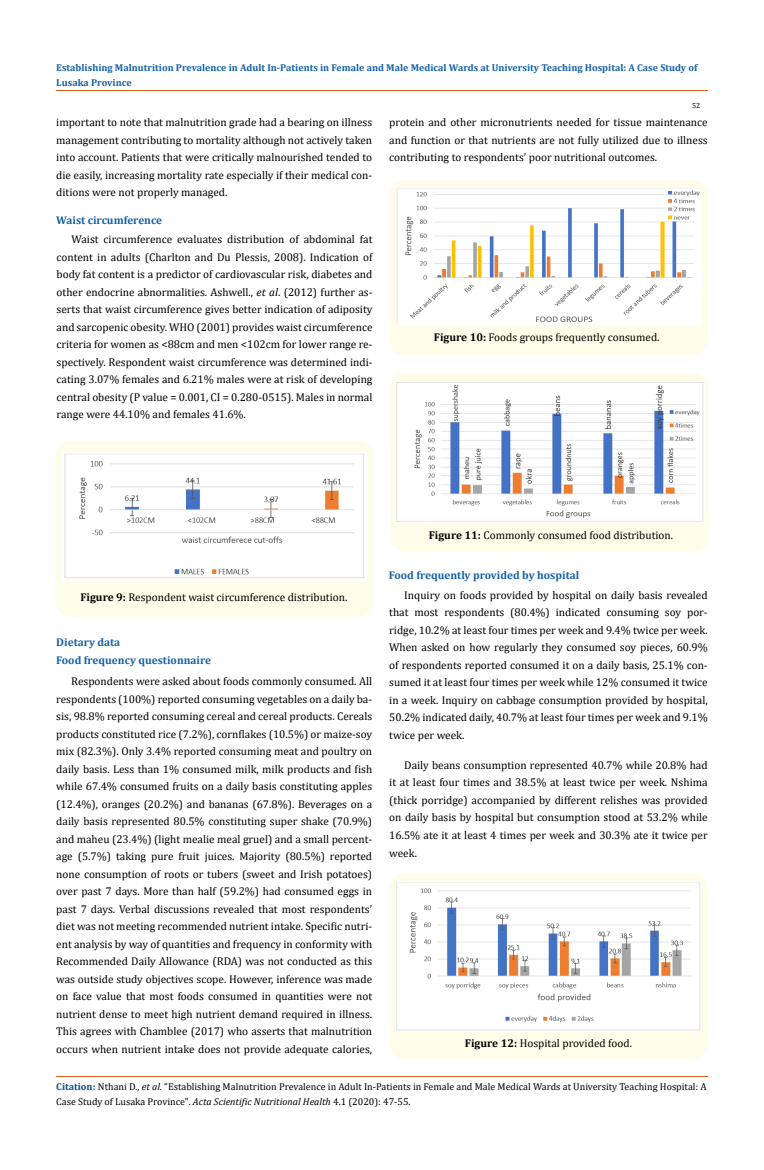
<style>
.page{position:relative;width:764px;height:1170px;background:#fff}
.page>*{position:absolute;margin:0;border:0;box-sizing:border-box;transform-origin:0 0}
.t1{font:11.25px/17.5px "Cambria";color:#000;text-align:justify}
.t2{font:700 11.25px/17.5px "Cambria";color:#1560a6}
.t3{font:10px/15px "Cambria";color:#000}
.t4{font:700 10px/15px "Cambria";color:#1560a6}
.t5{font:7.5px "Cambria";color:#000}
.s1{font-style:italic}
.s2{font-weight:700}
.s3{font-weight:700;color:#035089}
</style>
<div class="page">
<hr style="left:56px;top:91px;width:651px;height:1px;background:#e05d1a">
<div style="left:55px;top:441px;width:319px;height:175px;background:#fffde9;border-radius:15px"></div>
<img style="left:62px;top:452px;width:306px;height:130px">
<div style="left:389px;top:180px;width:318px;height:175px;background:#fffde9;border-radius:15px"></div>
<img style="left:396px;top:188px;width:306px;height:137px">
<div style="left:390px;top:373px;width:319px;height:179px;background:#fffde9;border-radius:15px"></div>
<img style="left:395px;top:381px;width:309px;height:142px">
<div style="left:389px;top:874px;width:318px;height:185px;background:#fffde9;border-radius:15px"></div>
<img style="left:396px;top:881px;width:305px;height:149px">
<hr style="left:56px;top:1077px;width:651px;height:1px;background:#e05d1a">
<p class="t4" style="left:56px;top:59px;width:642px">Establishing Malnutrition Prevalence in Adult In-Patients in Female and Male Medical Wards at University Teaching Hospital: A Case Study of<br>Lusaka Province</p>
<p class="t1" style="left:56px;top:114px;width:317px">important to note that malnutrition grade had a bearing on illness management contributing to mortality although not actively taken into account. Patients that were critically malnourished tended to die easily, increasing mortality rate especially if their medical con&shy;ditions were not properly managed.</p>
<p class="t1" style="left:57px;top:231px;width:317px;text-indent:15px">Waist circumference evaluates distribution of abdominal fat content in adults (Charlton and Du Plessis, 2008). Indication of body fat content is a predictor of cardiovascular risk, diabetes and other endocrine abnormalities. Ashwell., <span class="s1">et al</span>. (2012) further as&shy;serts that waist circumference gives better indication of adiposity and sarcopenic obesity. WHO (2001) provides waist circumference criteria for women as &lt;88cm and men &lt;102cm for lower range re&shy;spectively. Respondent waist circumference was determined indi&shy;cating 3.07% females and 6.21% males were at risk of developing central obesity (P value = 0.001, CI = 0.280-0515). Males in normal range were 44.10% and females 41.6%.</p>
<p class="t2" style="left:56px;top:211px;width:107px">Waist circumference</p>
<p class="t5" style="left:692px;top:101px;width:10px">52</p>
<p class="t1" style="left:389px;top:114px;width:320px">protein and other micronutrients needed for tissue maintenance and function or that nutrients are not fully utilized due to illness contributing to respondents’ poor nutritional outcomes.</p>
<p class="t1" style="left:434px;top:329px;width:227px"><span class="s2">Figure 10:</span> Foods groups frequently consumed.</p>
<p class="t1" style="left:80px;top:588px;width:268px"><span class="s2">Figure 9:</span> Respondent waist circumference distribution.</p>
<p class="t2" style="left:56px;top:633px;width:156px">Dietary data<br>Food frequency questionnaire</p>
<p class="t1" style="left:56px;top:672px;width:317px;text-indent:15px">Respondents were asked about foods commonly consumed. All respondents (100%) reported consuming vegetables on a daily ba&shy;sis, 98.8% reported consuming cereal and cereal products. Cereals products constituted rice (7.2%), cornflakes (10.5%) or maize-soy mix (82.3%). Only 3.4% reported consuming meat and poultry on daily basis. Less than 1% consumed milk, milk products and fish while 67.4% consumed fruits on a daily basis constituting apples (12.4%), oranges (20.2%) and bananas (67.8%). Beverages on a daily basis represented 80.5% constituting super shake (70.9%) and maheu (23.4%) (light mealie meal gruel) and a small percent&shy;age (5.7%) taking pure fruit juices. Majority (80.5%) reported none consumption of roots or tubers (sweet and Irish potatoes) over past 7 days. More than half (59.2%) had consumed eggs in past 7 days. Verbal discussions revealed that most respondents’ diet was not meeting recommended nutrient intake. Specific nutri&shy;ent analysis by way of quantities and frequency in conformity with Recommended Daily Allowance (RDA) was not conducted as this was outside study objectives scope. However, inference was made on face value that most foods consumed in quantities were not nutrient dense to meet high nutrient demand required in illness.<br>This agrees with Chamblee (2017) who asserts that malnutrition occurs when nutrient intake does not provide adequate calories,</p>
<p class="t1" style="left:429px;top:526px;width:246px"><span class="s2">Figure 11:</span> Commonly consumed food distribution.</p>
<p class="t2" style="left:389px;top:566px;width:192px">Food frequently provided by hospital</p>
<p class="t1" style="left:389px;top:586px;width:320px;text-indent:15px">Inquiry on foods provided by hospital on daily basis revealed that most respondents (80.4%) indicated consuming soy por&shy;ridge, 10.2% at least four times per week and 9.4% twice per week.<br>When asked on how regularly they consumed soy pieces, 60.9% of respondents reported consumed it on a daily basis, 25.1% con&shy;sumed it at least four times per week while 12% consumed it twice in a week. Inquiry on cabbage consumption provided by hospital, 50.2% indicated daily, 40.7% at least four times per week and 9.1% twice per week.</p>
<p class="t1" style="left:389px;top:756px;width:320px;text-indent:15px">Daily beans consumption represented 40.7% while 20.8% had it at least four times and 38.5% at least twice per week. Nshima (thick porridge) accompanied by different relishes was provided on daily basis by hospital but consumption stood at 53.2% while 16.5% ate it at least 4 times per week and 30.3% ate it twice per week.</p>
<p class="t1" style="left:465px;top:1034px;width:169px"><span class="s2">Figure 12:</span> Hospital provided food.</p>
<p class="t3" style="left:56px;top:1079px;width:652px"><span class="s3">Citation:</span> Nthani D<span class="s1">., et al.</span> “Establishing Malnutrition Prevalence in Adult In-Patients in Female and Male Medical Wards at University Teaching Hospital: A<br>Case Study of Lusaka Province". <span class="s1">Acta Scientific Nutritional Health</span> 4.1 (2020): 47-55.</p>
</div>
